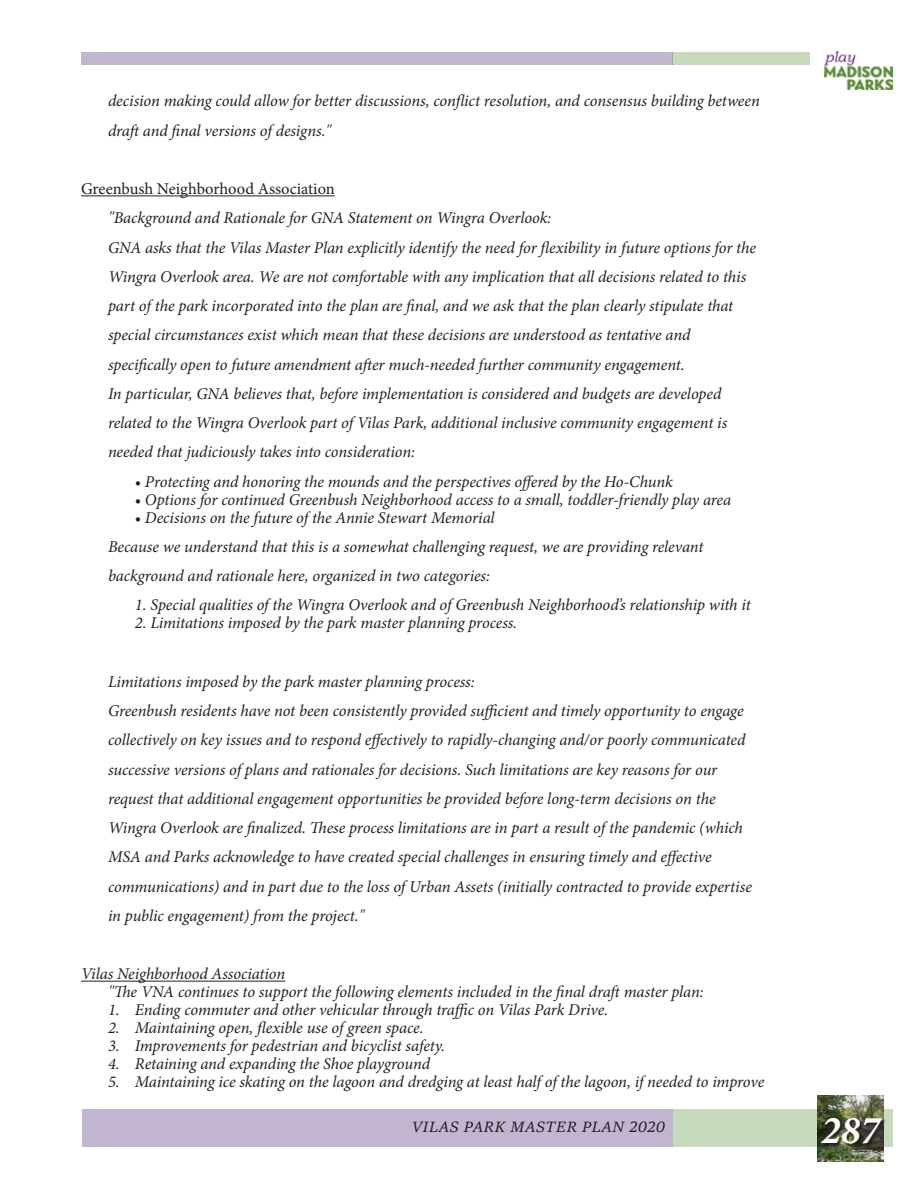
<style>
.page{position:relative;width:918px;height:1188px;background:#fff}
.page>*{position:absolute;margin:0;border:0;box-sizing:border-box;transform-origin:0 0}
.t1{font:italic 700 39.45px "Minion Pro";color:#fff}
.VPMP_Body{font:italic 16.5px "Minion Pro";letter-spacing:-.01em;color:#231f20}
.VPMP_Body-2{font:16.5px "Minion Pro";letter-spacing:-.005em;color:#231f20}
.t2{font:italic 16.5px "Sitka Subheading";letter-spacing:.045em;color:#231f20}
</style>
<div class="page">
<div style="left:82px;top:1109px;width:591px;height:38px;background:#c2b5d0"></div>
<img style="left:825px;top:52px;width:67px;height:38px">
<div style="left:673px;top:1109px;width:219px;height:38px;background:#c7dabc"></div>
<img style="left:818px;top:1096px;width:65px;height:65px">
<svg style="left:822px;top:1117px;width:64px;height:30px;background:#424233"></svg>
<div style="left:81px;top:52px;width:592px;height:13px;background:#c2b5d0"></div>
<div style="left:673px;top:52px;width:137px;height:13px;background:#c7dabc"></div>
<hr style="left:81px;top:195px;width:254px;height:1px;background:#231f20">
<hr style="left:81px;top:981px;width:204px;height:1px;background:#231f20">
<p class="VPMP_Body" style="left:108px;top:90px;width:653px">decision making could allow for better discussions, conflict resolution, and consensus building between</p>
<p class="VPMP_Body" style="left:108px;top:119px;width:225px">draft and final versions of designs."</p>
<p class="VPMP_Body-2" style="left:81px;top:178px;width:255px">Greenbush Neighborhood Association</p>
<p class="VPMP_Body" style="left:108px;top:207px;width:445px">"Background and Rationale for GNA Statement on Wingra Overlook:</p>
<p class="VPMP_Body" style="left:108px;top:236px;width:649px">GNA asks that the Vilas Master Plan explicitly identify the need for flexibility in future options for the</p>
<p class="VPMP_Body" style="left:108px;top:265px;width:640px">Wingra Overlook area. We are not comfortable with any implication that all decisions related to this</p>
<p class="VPMP_Body" style="left:108px;top:295px;width:627px">part of the park incorporated into the plan are final, and we ask that the plan clearly stipulate that</p>
<p class="VPMP_Body" style="left:108px;top:324px;width:584px">special circumstances exist which mean that these decisions are understood as tentative and</p>
<p class="VPMP_Body" style="left:108px;top:353px;width:578px">specifically open to future amendment after much-needed further community engagement.</p>
<p class="VPMP_Body" style="left:108px;top:382px;width:615px">In particular, GNA believes that, before implementation is considered and budgets are developed</p>
<p class="VPMP_Body" style="left:108px;top:412px;width:621px">related to the Wingra Overlook part of Vilas Park, additional inclusive community engagement is</p>
<p class="VPMP_Body" style="left:108px;top:441px;width:309px">needed that judiciously takes into consideration:</p>
<p class="VPMP_Body" style="left:135px;top:470px;width:539px">• Protecting and honoring the mounds and the perspectives offered by the Ho-Chunk</p>
<p class="VPMP_Body" style="left:135px;top:488px;width:598px">• Options for continued Greenbush Neighborhood access to a small, toddler-friendly play area</p>
<p class="VPMP_Body" style="left:135px;top:506px;width:361px">• Decisions on the future of the Annie Stewart Memorial</p>
<p class="VPMP_Body" style="left:108px;top:535px;width:597px">Because we understand that this is a somewhat challenging request, we are providing relevant</p>
<p class="VPMP_Body" style="left:108px;top:565px;width:384px">background and rationale here, organized in two categories:</p>
<p class="VPMP_Body" style="left:135px;top:594px;width:617px">1. Special qualities of the Wingra Overlook and of Greenbush Neighborhood’s relationship with it</p>
<p class="VPMP_Body" style="left:135px;top:612px;width:384px">2. Limitations imposed by the park master planning process.</p>
<p class="VPMP_Body" style="left:108px;top:670px;width:368px">Limitations imposed by the park master planning process:</p>
<p class="VPMP_Body" style="left:108px;top:700px;width:637px">Greenbush residents have not been consistently provided sufficient and timely opportunity to engage</p>
<p class="VPMP_Body" style="left:108px;top:729px;width:639px">collectively on key issues and to respond effectively to rapidly-changing and/or poorly communicated</p>
<p class="VPMP_Body" style="left:108px;top:758px;width:611px">successive versions of plans and rationales for decisions. Such limitations are key reasons for our</p>
<p class="VPMP_Body" style="left:108px;top:787px;width:609px">request that additional engagement opportunities be provided before long-term decisions on the</p>
<p class="VPMP_Body" style="left:108px;top:817px;width:636px">Wingra Overlook are finalized. These process limitations are in part a result of the pandemic (which</p>
<p class="VPMP_Body" style="left:108px;top:846px;width:605px">MSA and Parks acknowledge to have created special challenges in ensuring timely and effective</p>
<p class="VPMP_Body" style="left:108px;top:875px;width:646px">communications) and in part due to the loss of Urban Assets (initially contracted to provide expertise</p>
<p class="VPMP_Body" style="left:108px;top:904px;width:258px">in public engagement) from the project."</p>
<p class="VPMP_Body" style="left:81px;top:963px;width:206px">Vilas Neighborhood Association</p>
<p class="VPMP_Body" style="left:108px;top:981px;width:597px">"The VNA continues to support the following elements included in the final draft master plan:</p>
<p class="VPMP_Body" style="left:108px;top:999px;width:502px">1. Ending commuter and other vehicular through traffic on Vilas Park Drive.</p>
<p class="VPMP_Body" style="left:108px;top:1017px;width:317px">2. Maintaining open, flexible use of green space.</p>
<p class="VPMP_Body" style="left:108px;top:1035px;width:339px">3. Improvements for pedestrian and bicyclist safety.</p>
<p class="VPMP_Body" style="left:108px;top:1053px;width:324px">4. Retaining and expanding the Shoe playground</p>
<p class="VPMP_Body" style="left:108px;top:1071px;width:658px">5. Maintaining ice skating on the lagoon and dredging at least half of the lagoon, if needed to improve</p>
<p class="t2" style="left:412px;top:1115px;width:255px">VILAS PARK MASTER PLAN 2020</p>
<h1 class="t1" style="left:821px;top:1102px;width:60px">287</h1>
</div>
